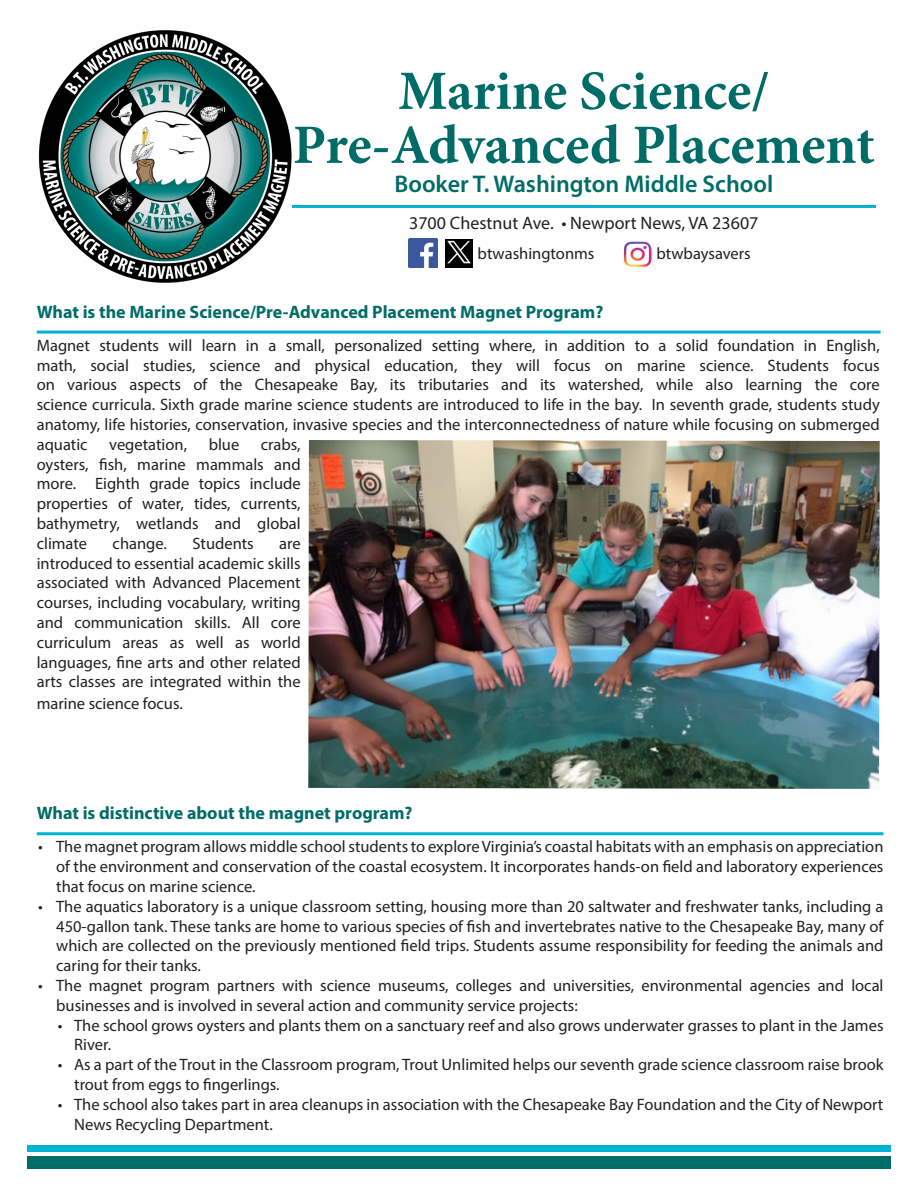
<style>
.page{position:relative;width:918px;height:1188px;background:#fff}
.page>*{position:absolute;margin:0;border:0;box-sizing:border-box;transform-origin:0 0}
.t1{font:700 55.5px "Minion Pro";color:#006c68}
.t2{font:600 24.15px "Myriad Pro";color:#006c68}
.t3{font:700 18px "Myriad Pro";color:#006c68}
.t4{font:18px "Myriad Pro";color:#231f20}
.t5{font:16.5px/19.8px "Myriad Pro";color:#231f20;text-align:justify}
</style>
<div class="page">
<hr style="left:292px;top:205px;width:584px;height:3px;background:#00b2d3">
<hr style="left:37px;top:331px;width:844px;height:3px;background:#00b2d3">
<hr style="left:37px;top:832px;width:847px;height:3px;background:#00b2d3">
<div style="left:27px;top:1156px;width:864px;height:12px;background:#006c68"></div>
<div style="left:27px;top:1145px;width:864px;height:6px;background:#00b2d3"></div>
<img style="left:409px;top:239px;width:28px;height:28px">
<img style="left:624px;top:241px;width:27px;height:26px">
<img style="left:308px;top:440px;width:572px;height:349px">
<img style="left:445px;top:239px;width:28px;height:28px">
<img style="left:38px;top:30px;width:254px;height:253px">
<p class="t1" style="left:398px;top:52px;width:373px">Marine Science/</p>
<p class="t1" style="left:293px;top:106px;width:584px">Pre-Advanced Placement</p>
<p class="t2" style="left:394px;top:168px;width:380px">Booker T. Washington Middle School</p>
<p class="t4" style="left:409px;top:212px;width:351px">3700 Chestnut Ave. • Newport News, VA 23607</p>
<p class="t5" style="left:478px;top:243px;width:118px">btwashingtonms</p>
<p class="t5" style="left:656px;top:243px;width:96px">btwbaysavers</p>
<p class="t3" style="left:37px;top:300px;width:568px">What is the Marine Science/Pre-Advanced Placement Magnet Program?</p>
<p class="t5" style="left:37px;top:335px;width:845px">Magnet students will learn in a small, personalized setting where, in addition to a solid foundation in English, math, social studies, science and physical education, they will focus on marine science. Students focus on various aspects of the Chesapeake Bay, its tributaries and its watershed, while also learning the core science curricula. Sixth grade marine science students are introduced to life in the bay. In seventh grade, students study anatomy, life histories, conservation, invasive species and the interconnectedness of nature while focusing on submerged aquatic</p>
<p class="t5" style="left:37px;top:434px;width:266px;text-indent:224px">crabs, oysters, fish, marine mammals and more. Eighth grade topics include properties of water, tides, currents, bathymetry, wetlands and global climate</p>
<p class="t5" style="left:109px;top:434px;width:79px">vegetation,</p>
<p class="t5" style="left:209px;top:434px;width:32px">blue</p>
<p class="t5" style="left:113px;top:533px;width:56px">change.</p>
<p class="t5" style="left:192px;top:533px;width:63px">Students</p>
<p class="t5" style="left:37px;top:533px;width:266px;text-indent:243px">are introduced to essential academic skills associated with Advanced Placement courses, including vocabulary, writing and communication skills. All core curriculum areas as well as world languages, fine arts and other related arts classes are integrated within the</p>
<p class="t5" style="left:37px;top:693px;width:148px">marine science focus.</p>
<p class="t3" style="left:37px;top:801px;width:377px">What is distinctive about the magnet program?</p>
<p class="t5" style="left:56px;top:837px;width:829px;text-indent:-18px">• The magnet program allows middle school students to explore Virginia’s coastal habitats with an emphasis on appreciation of the environment and conservation of the coastal ecosystem. It incorporates hands-on field and laboratory experiences that focus on marine science.</p>
<p class="t5" style="left:56px;top:896px;width:829px;text-indent:-18px">• The aquatics laboratory is a unique classroom setting, housing more than 20 saltwater and freshwater tanks, including a 450-gallon tank. These tanks are home to various species of fish and invertebrates native to the Chesapeake Bay, many of which are collected on the previously mentioned field trips. Students assume responsibility for feeding the animals and caring for their tanks.</p>
<p class="t5" style="left:56px;top:975px;width:829px;text-indent:-18px">• The magnet program partners with science museums, colleges and universities, environmental agencies and local businesses and is involved in several action and community service projects:</p>
<p class="t5" style="left:74px;top:1015px;width:811px;text-indent:-16px">• The school grows oysters and plants them on a sanctuary reef and also grows underwater grasses to plant in the James<br>River.</p>
<p class="t5" style="left:74px;top:1055px;width:811px;text-indent:-16px">• As a part of the Trout in the Classroom program, Trout Unlimited helps our seventh grade science classroom raise brook trout from eggs to fingerlings.</p>
<p class="t5" style="left:74px;top:1094px;width:811px;text-indent:-16px">• The school also takes part in area cleanups in association with the Chesapeake Bay Foundation and the City of Newport<br>News Recycling Department.</p>
</div>
